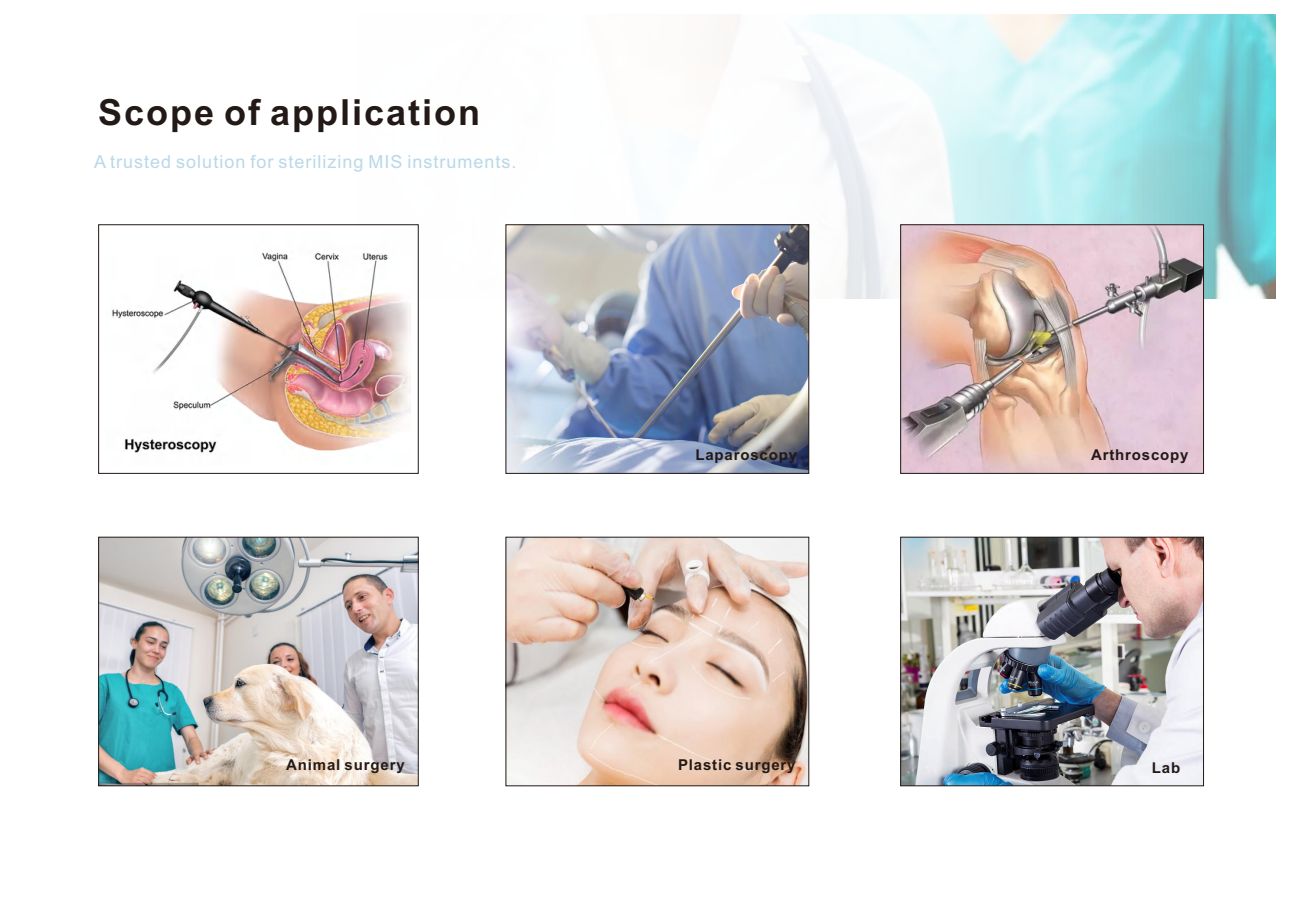
<style>
.page{position:relative;width:1290px;height:920px;background:#fff}
.page>*{position:absolute;margin:0;border:0;box-sizing:border-box;transform-origin:0 0}
.t1{font:700 36px "Arial";letter-spacing:.055em;color:#231916}
.t2{font:18px "Arial";letter-spacing:.055em;color:#b9d8e9}
.t3{font:700 15px "Arial";letter-spacing:.055em;color:#231916}
</style>
<div class="page">
<img style="left:724px;top:15px;width:552px;height:283px">
<img style="left:100px;top:539px;width:317px;height:245px">
<div style="left:98px;top:537px;width:321px;height:249px;border:1px solid #231916"></div>
<img style="left:902px;top:539px;width:300px;height:245px">
<div style="left:900px;top:537px;width:304px;height:249px;border:1px solid #231916"></div>
<img style="left:507px;top:539px;width:300px;height:245px">
<img style="left:902px;top:226px;width:300px;height:246px">
<div style="left:900px;top:224px;width:304px;height:250px;border:1px solid #231916"></div>
<img style="left:507px;top:226px;width:300px;height:246px">
<div style="left:505px;top:224px;width:304px;height:250px;border:1px solid #231916"></div>
<img style="left:112px;top:251px;width:298px;height:202px">
<div style="left:98px;top:224px;width:321px;height:250px;border:1px solid #231916"></div>
<h1 class="t1" style="left:98px;top:99px;width:384px">Scope of application</h1>
<p class="t2" style="left:94px;top:155px;width:424px">A trusted solution for sterilizing MIS instruments.</p>
<p class="t3" style="left:695px;top:449px;width:103px">Laparoscopy</p>
<p class="t3" style="left:1091px;top:449px;width:99px">Arthroscopy</p>
<p class="t3" style="left:286px;top:759px;width:120px">Animal surgery</p>
<p class="t3" style="left:678px;top:759px;width:119px">Plastic surgery</p>
<p class="t3" style="left:1152px;top:762px;width:30px">Lab</p>
</div>
